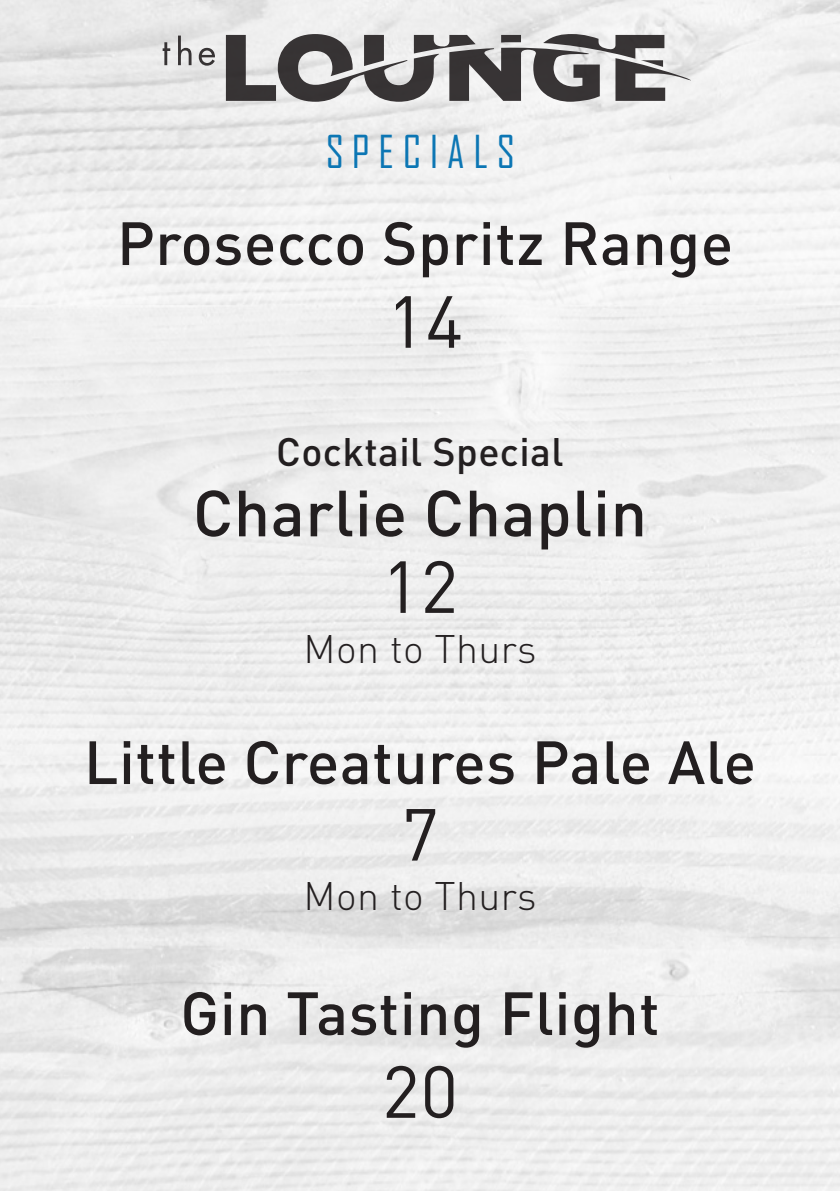
<style>
.page{position:relative;width:840px;height:1191px;background:#fff}
.page>*{position:absolute;margin:0;border:0;box-sizing:border-box;transform-origin:0 0}
.t1{font:72.4px "DIN Pro";color:#231f20}
.t2{font:500 64.2px "DIN Pro";letter-spacing:.01em;color:#231f20}
.t3{font:500 60px "DIN Pro";letter-spacing:.01em;color:#231f20}
.t4{font:43.4px "Agency FB";letter-spacing:.2em;color:#0070b1}
.t5{font:300 39.2px "DIN Pro";letter-spacing:.01em;color:#231f20}
.t6{font:500 39.2px "DIN Pro";letter-spacing:.01em;color:#231f20}
</style>
<div class="page">
<svg style="left:162px;top:42px;width:8px;height:23px"></svg>
<svg style="left:178px;top:36px;width:13px;height:29px"></svg>
<svg style="left:199px;top:48px;width:16px;height:18px"></svg>
<svg style="left:226px;top:34px;width:464px;height:68px"></svg>
<p class="t4" style="left:325px;top:125px;width:191px">SPECIALS</p>
<p class="t3" style="left:117px;top:202px;width:617px">Prosecco Spritz Range</p>
<p class="t1" style="left:386px;top:272px;width:78px">14</p>
<p class="t6" style="left:276px;top:425px;width:289px">Cocktail Special</p>
<p class="t2" style="left:193px;top:469px;width:455px">Charlie Chaplin</p>
<p class="t1" style="left:381px;top:537px;width:78px">12</p>
<p class="t5" style="left:303px;top:621px;width:234px">Mon to Thurs</p>
<p class="t3" style="left:84px;top:721px;width:673px">Little Creatures Pale Ale</p>
<p class="t1" style="left:401px;top:785px;width:39px">7</p>
<p class="t5" style="left:303px;top:869px;width:234px">Mon to Thurs</p>
<p class="t3" style="left:180px;top:972px;width:480px">Gin Tasting Flight</p>
<p class="t1" style="left:381px;top:1042px;width:78px">20</p>
</div>
